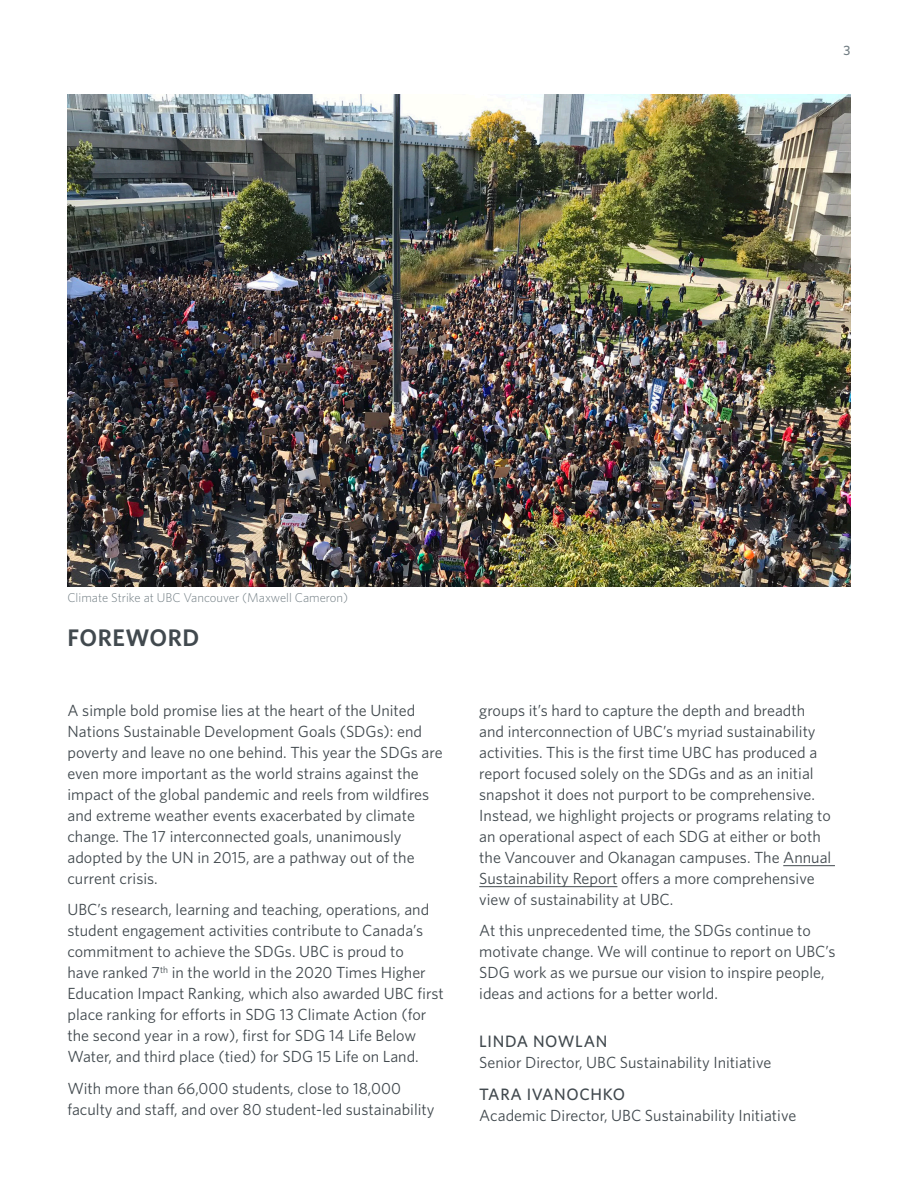
<style>
.page{position:relative;width:918px;height:1188px;background:#fff}
.page>*{position:absolute;margin:0;border:0;box-sizing:border-box;transform-origin:0 0}
.t1{font:600 24px "Whitney";letter-spacing:.02em;color:#41494e}
.Body{font:500 16.5px "Whitney";letter-spacing:.04em;color:#41494e}
.Body-2{font:16.2px/21px "Whitney";color:#41494e}
.t2{font:500 13.5px "Whitney";color:#717d83}
.Body-3{font:300 12.75px "Whitney";color:#717d83}
</style>
<div class="page">
<img style="left:68px;top:94px;width:782px;height:492px">
<hr style="left:783px;top:865px;width:52px;height:1px;background:#41494e">
<hr style="left:479px;top:886px;width:138px;height:1px;background:#41494e">
<p class="t2" style="left:844px;top:42px;width:8px">3</p>
<p class="Body-3" style="left:68px;top:589px;width:282px">Climate Strike at UBC Vancouver (Maxwell Cameron)</p>
<p class="t1" style="left:68px;top:622px;width:133px">FOREWORD</p>
<p class="Body-2" style="left:68px;top:699px;width:377px">A simple bold promise lies at the heart of the United Nations Sustainable Development Goals (SDGs): end poverty and leave no one behind. This year the SDGs are even more important as the world strains against the impact of the global pandemic and reels from wildfires and extreme weather events exacerbated by climate change. The 17 interconnected goals, unanimously adopted by the UN in 2015, are a pathway out of the current crisis.</p>
<p class="Body-2" style="left:68px;top:899px;width:378px">UBC’s research, learning and teaching, operations, and student engagement activities contribute to Canada’s commitment to achieve the SDGs. UBC is proud to<br>have ranked 7<sup>th</sup> in the world in the 2020 Times Higher Education Impact Ranking, which also awarded UBC first place ranking for efforts in SDG 13 Climate Action (for the second year in a row), first for SDG 14 Life Below Water, and third place (tied) for SDG 15 Life on Land.</p>
<p class="Body-2" style="left:68px;top:1078px;width:369px">With more than 66,000 students, close to 18,000 faculty and staff, and over 80 student-led sustainability</p>
<p class="Body-2" style="left:479px;top:699px;width:354px">groups it’s hard to capture the depth and breadth and interconnection of UBC’s myriad sustainability activities. This is the first time UBC has produced a report focused solely on the SDGs and as an initial snapshot it does not purport to be comprehensive.<br>Instead, we highlight projects or programs relating to an operational aspect of each SDG at either or both the Vancouver and Okanagan campuses. The Annual Sustainability Report offers a more comprehensive view of sustainability at UBC.</p>
<p class="Body-2" style="left:479px;top:920px;width:358px">At this unprecedented time, the SDGs continue to motivate change. We will continue to report on UBC’s SDG work as we pursue our vision to inspire people, ideas and actions for a better world.</p>
<p class="Body" style="left:479px;top:1031px;width:130px">LINDA NOWLAN</p>
<p class="Body-2" style="left:479px;top:1052px;width:294px">Senior Director, UBC Sustainability Initiative</p>
<p class="Body" style="left:479px;top:1084px;width:147px">TARA IVANOCHKO</p>
<p class="Body-2" style="left:479px;top:1105px;width:319px">Academic Director, UBC Sustainability Initiative</p>
</div>
